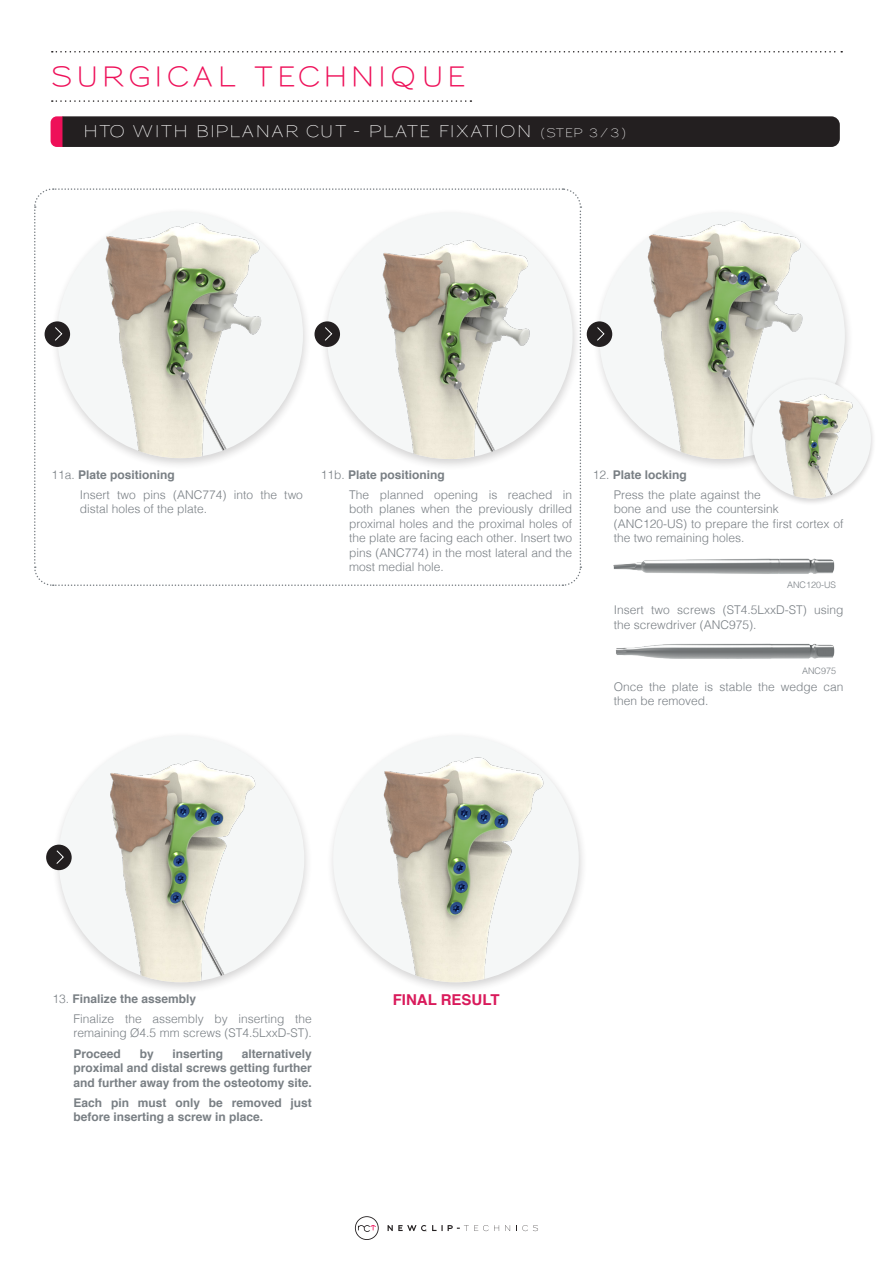
<style>
.page{position:relative;width:893px;height:1263px;background:#fff}
.page>*{position:absolute;margin:0;border:0;box-sizing:border-box;transform-origin:0 0}
.t1{font:600 27px "Sansumi";letter-spacing:.135em;color:#ee1059}
.t2{font:16.5px "Sansumi";letter-spacing:.05em;color:#fff}
.t3{font:700 15px "Helvetica";color:#d91a5b}
.t4{font:300 12px/14.4px "Helvetica";color:#797f84}
.t5{font:700 12px/14.4px "Helvetica";color:#797f84;text-align:justify}
.t6{font:300 9px "Helvetica";color:#797f84}
.s1{font-size:12px}
.s2{font-weight:300}
</style>
<div class="page">
<div style="left:51px;top:116px;width:789px;height:31px;background:#231f20"></div>
<svg style="left:52px;top:100px;width:419px;height:2px"></svg>
<div style="left:51px;top:732px;width:262px;height:262px;background:#231f20;opacity:.19"></div>
<div style="left:59px;top:736px;width:245px;height:246px;background:#f5f7f7;border-radius:50%"></div>
<img style="left:94px;top:750px;width:168px;height:232px">
<div style="left:46px;top:845px;width:26px;height:25px;background:#231f20;border-radius:50%"></div>
<svg style="left:56px;top:850px;width:8px;height:14px"></svg>
<div style="left:326px;top:732px;width:262px;height:262px;background:#231f20;opacity:.19"></div>
<div style="left:333px;top:736px;width:246px;height:246px;background:#f5f7f7;border-radius:50%"></div>
<img style="left:367px;top:749px;width:190px;height:233px">
<div style="left:592px;top:208px;width:262px;height:263px;background:#231f20;opacity:.19"></div>
<img style="left:599px;top:214px;width:246px;height:245px">
<div style="left:587px;top:321px;width:25px;height:26px;background:#231f20;border-radius:50%"></div>
<svg style="left:597px;top:327px;width:8px;height:14px"></svg>
<img style="left:613px;top:558px;width:222px;height:16px">
<img style="left:616px;top:643px;width:219px;height:16px">
<svg style="left:34px;top:188px;width:548px;height:398px"></svg>
<div style="left:747px;top:377px;width:129px;height:129px;background:#231f20;opacity:.19"></div>
<img style="left:752px;top:386px;width:119px;height:112px">
<svg style="left:355px;top:1216px;width:24px;height:24px"></svg>
<svg style="left:505px;top:1225px;width:5px;height:6px"></svg>
<svg style="left:516px;top:1225px;width:22px;height:6px"></svg>
<svg style="left:388px;top:1225px;width:111px;height:6px"></svg>
<svg style="left:52px;top:51px;width:790px;height:2px"></svg>
<p class="t1" style="left:51px;top:62px;width:417px">SURGICAL TECHNIQUE</p>
<p class="t2" style="left:83px;top:123px;width:545px">HTO WITH BIPLANAR CUT - PLATE FIXATION <span class="s1">(STEP 3/3)</span></p>
<p class="t5" style="left:51px;top:467px;width:125px"><span class="s2">11a.</span> Plate positioning</p>
<p class="t4" style="left:80px;top:487px;width:225px">Insert two pins (ANC774) into the two distal holes of the plate.</p>
<p class="t5" style="left:321px;top:467px;width:126px"><span class="s2">11b.</span> Plate positioning</p>
<p class="t4" style="left:349px;top:487px;width:225px;text-align:justify">The planned opening is reached in both planes when the previously drilled proximal holes and the proximal holes of the plate are facing each other. Insert two pins (ANC774) in the most lateral and the most medial hole.</p>
<p class="t5" style="left:593px;top:467px;width:96px"><span class="s2">12.</span> Plate locking</p>
<p class="t4" style="left:614px;top:487px;width:231px">Press the plate against the<br>bone and use the countersink (ANC120-US) to prepare the first cortex of the two remaining holes.</p>
<p class="t6" style="left:787px;top:577px;width:51px">ANC120-US</p>
<p class="t4" style="left:614px;top:602px;width:231px">Insert two screws (ST4.5LxxD-ST) using the screwdriver (ANC975).</p>
<p class="t6" style="left:802px;top:663px;width:36px">ANC975</p>
<p class="t4" style="left:614px;top:679px;width:231px">Once the plate is stable the wedge can then be removed.</p>
<p class="t5" style="left:53px;top:991px;width:145px"><span class="s2">13.</span> Finalize the assembly</p>
<p class="t4" style="left:74px;top:1011px;width:240px">Finalize the assembly by inserting the remaining Ø4.5 mm screws (ST4.5LxxD-ST).</p>
<p class="t5" style="left:74px;top:1046px;width:49px">Proceed</p>
<p class="t5" style="left:140px;top:1046px;width:16px">by</p>
<p class="t5" style="left:172px;top:1046px;width:52px">inserting</p>
<p class="t5" style="left:74px;top:1046px;width:240px;text-indent:168px">alternatively proximal and distal screws getting further and further away from the osteotomy site.</p>
<p class="t5" style="left:74px;top:1096px;width:240px">Each pin must only be removed just before inserting a screw in place.</p>
<p class="t3" style="left:393px;top:987px;width:108px">FINAL RESULT</p>
</div>
